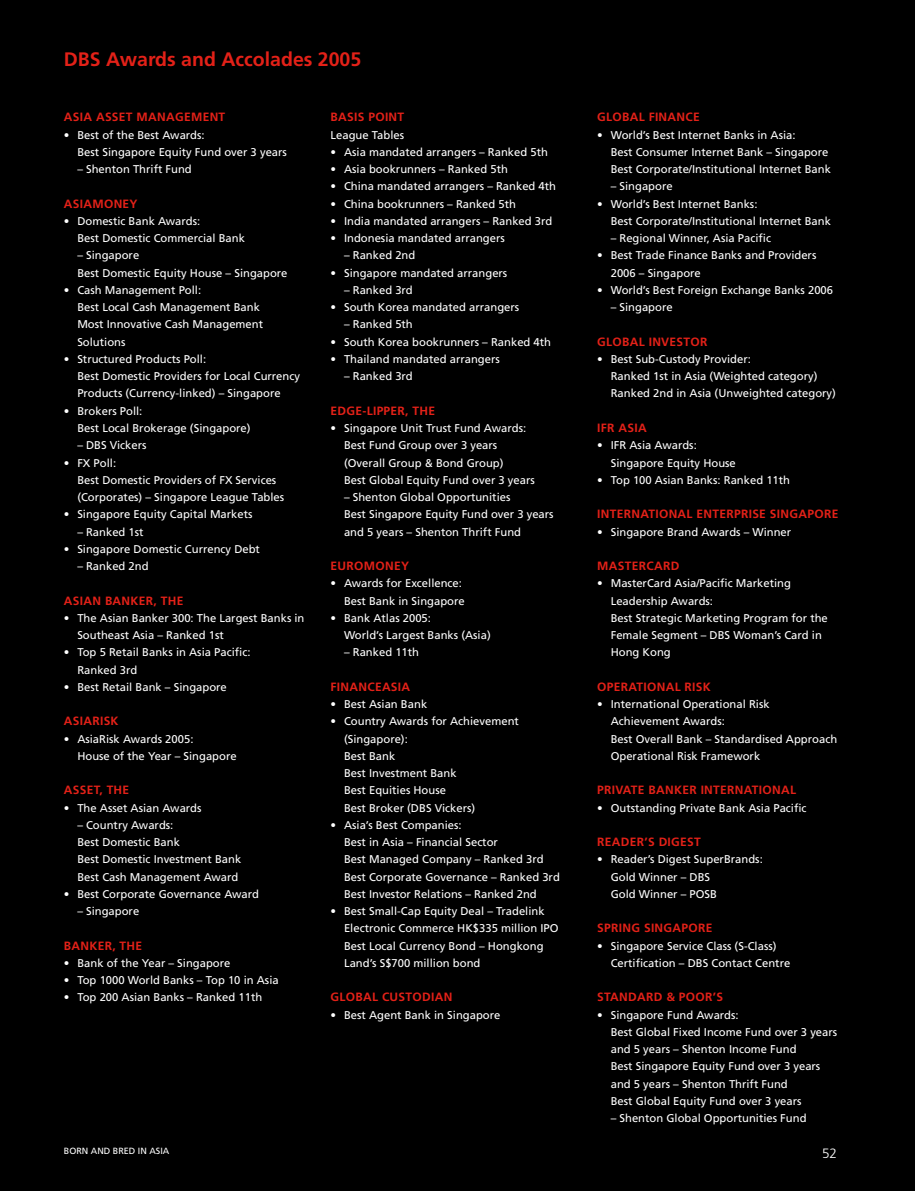
<style>
.page{position:relative;width:915px;height:1191px;background:#fff}
.page>*{position:absolute;margin:0;border:0;box-sizing:border-box;transform-origin:0 0}
.t1{font:700 19.5px "Frutiger";color:#e32118}
.t2{font:300 13.5px "Frutiger";color:#fff}
.t3{font:700 12px "Frutiger";letter-spacing:.025em;color:#e32118}
.t4{font:11.25px/17.2px "Frutiger";color:#fff}
.t5{font:9px "Frutiger";color:#fff}
</style>
<div class="page">
<div style="left:0;top:0;width:914px;height:1191px;background:#000"></div>
<h1 class="t1" style="left:64px;top:48px;width:299px">DBS AWARDS AND ACCOLADES 2005</h1>
<p class="t3" style="left:64px;top:110px;width:17px">ASIA</p>
<p class="t3" style="left:96px;top:110px;width:17px">ASSET</p>
<p class="t3" style="left:136px;top:110px;width:22px">MANAGEMENT</p>
<p class="t4" style="left:77px;top:126px;width:211px;text-indent:-14px">• Best of the Best Awards:<br>Best Singapore Equity Fund over 3 years</p>
<p class="t4" style="left:77px;top:160px;width:116px">– Shenton Thrift Fund</p>
<p class="t3" style="left:64px;top:196px;width:18px">ASIAMONEY</p>
<p class="t4" style="left:77px;top:212px;width:169px;text-indent:-14px">• Domestic Bank Awards:<br>Best Domestic Commercial Bank</p>
<p class="t4" style="left:77px;top:247px;width:212px">– Singapore<br>Best Domestic Equity House – Singapore</p>
<p class="t4" style="left:77px;top:281px;width:187px;text-indent:-14px">• Cash Management Poll:<br>Best Local Cash Management Bank<br>Most Innovative Cash Management<br>Solutions</p>
<p class="t4" style="left:77px;top:350px;width:224px;text-indent:-14px">• Structured Products Poll:<br>Best Domestic Providers for Local Currency<br>Products (Currency-linked) – Singapore</p>
<p class="t4" style="left:77px;top:402px;width:175px;text-indent:-14px">• Brokers Poll:<br>Best Local Brokerage (Singapore)</p>
<p class="t4" style="left:77px;top:436px;width:71px">– DBS Vickers</p>
<p class="t4" style="left:77px;top:454px;width:208px;text-indent:-14px">• FX Poll:<br>Best Domestic Providers of FX Services (Corporates) – Singapore League Tables</p>
<p class="t4" style="left:64px;top:505px;width:190px">• Singapore Equity Capital Markets</p>
<p class="t4" style="left:77px;top:523px;width:68px">– Ranked 1st</p>
<p class="t4" style="left:64px;top:540px;width:198px">• Singapore Domestic Currency Debt</p>
<p class="t4" style="left:77px;top:557px;width:73px">– Ranked 2nd</p>
<p class="t3" style="left:64px;top:593px;width:17px">ASIAN</p>
<p class="t3" style="left:105px;top:593px;width:17px">BANKER</p>
<p class="t3" style="left:153px;top:593px;width:23px">, THE</p>
<p class="t4" style="left:77px;top:609px;width:228px;text-indent:-14px">• The Asian Banker 300: The Largest Banks in<br>Southeast Asia – Ranked 1st</p>
<p class="t4" style="left:77px;top:643px;width:174px;text-indent:-13px">• Top 5 Retail Banks in Asia Pacific:<br>Ranked 3rd</p>
<p class="t4" style="left:64px;top:678px;width:164px">• Best Retail Bank – Singapore</p>
<p class="t3" style="left:64px;top:714px;width:44px">ASIARISK</p>
<p class="t4" style="left:77px;top:730px;width:161px;text-indent:-14px">• AsiaRisk Awards 2005:<br>House of the Year – Singapore</p>
<p class="t3" style="left:64px;top:783px;width:17px">ASSET</p>
<p class="t3" style="left:99px;top:783px;width:23px">, THE</p>
<p class="t4" style="left:64px;top:799px;width:139px">• The Asset Asian Awards</p>
<p class="t4" style="left:77px;top:816px;width:165px">– Country Awards:<br>Best Domestic Bank<br>Best Domestic Investment Bank<br>Best Cash Management Award</p>
<p class="t4" style="left:64px;top:885px;width:197px">• Best Corporate Governance Award</p>
<p class="t4" style="left:77px;top:902px;width:63px">– Singapore</p>
<p class="t3" style="left:64px;top:938px;width:17px">BANKER</p>
<p class="t3" style="left:112px;top:938px;width:23px">, THE</p>
<p class="t4" style="left:64px;top:954px;width:168px">• Bank of the Year – Singapore</p>
<p class="t4" style="left:64px;top:971px;width:216px">• Top 1000 World Banks – Top 10 in Asia</p>
<p class="t4" style="left:64px;top:988px;width:200px">• Top 200 Asian Banks – Ranked 11th</p>
<p class="t3" style="left:330px;top:110px;width:16px">BASIS</p>
<p class="t3" style="left:368px;top:110px;width:16px">POINT</p>
<p class="t4" style="left:330px;top:126px;width:75px">League Tables</p>
<p class="t4" style="left:330px;top:143px;width:219px">• Asia mandated arrangers – Ranked 5th</p>
<p class="t4" style="left:330px;top:160px;width:179px">• Asia bookrunners – Ranked 5th</p>
<p class="t4" style="left:330px;top:178px;width:227px">• China mandated arrangers – Ranked 4th</p>
<p class="t4" style="left:330px;top:195px;width:187px">• China bookrunners – Ranked 5th</p>
<p class="t4" style="left:330px;top:212px;width:223px">• India mandated arrangers – Ranked 3rd</p>
<p class="t4" style="left:330px;top:229px;width:176px">• Indonesia mandated arrangers</p>
<p class="t4" style="left:344px;top:247px;width:73px">– Ranked 2nd</p>
<p class="t4" style="left:330px;top:264px;width:178px">• Singapore mandated arrangers</p>
<p class="t4" style="left:344px;top:281px;width:70px">– Ranked 3rd</p>
<p class="t4" style="left:330px;top:298px;width:190px">• South Korea mandated arrangers</p>
<p class="t4" style="left:344px;top:316px;width:70px">– Ranked 5th</p>
<p class="t4" style="left:330px;top:333px;width:222px">• South Korea bookrunners – Ranked 4th</p>
<p class="t4" style="left:330px;top:350px;width:171px">• Thailand mandated arrangers</p>
<p class="t4" style="left:344px;top:367px;width:70px">– Ranked 3rd</p>
<p class="t3" style="left:330px;top:403px;width:16px">EDGE</p>
<p class="t3" style="left:362px;top:403px;width:18px">-LIPPER</p>
<p class="t3" style="left:405px;top:403px;width:23px">, THE</p>
<p class="t4" style="left:344px;top:419px;width:192px;text-indent:-13px">• Singapore Unit Trust Fund Awards:<br>Best Fund Group over 3 years (Overall Group &amp; Bond Group)<br>Best Global Equity Fund over 3 years</p>
<p class="t4" style="left:344px;top:488px;width:211px">– Shenton Global Opportunities<br>Best Singapore Equity Fund over 3 years and 5 years – Shenton Thrift Fund</p>
<p class="t3" style="left:330px;top:559px;width:17px">EUROMONEY</p>
<p class="t4" style="left:330px;top:574px;width:136px;text-align:right">• Awards for Excellence:<br>Best Bank in Singapore</p>
<p class="t4" style="left:344px;top:609px;width:148px;text-indent:-14px">• Bank Atlas 2005:<br>World’s Largest Banks (Asia)</p>
<p class="t4" style="left:344px;top:643px;width:77px">– Ranked 11th</p>
<p class="t3" style="left:330px;top:679px;width:15px">FINANCE</p>
<p class="t3" style="left:382px;top:679px;width:17px">ASIA</p>
<p class="t4" style="left:330px;top:695px;width:98px">• Best Asian Bank</p>
<p class="t4" style="left:344px;top:712px;width:176px;text-indent:-14px">• Country Awards for Achievement (Singapore):<br>Best Bank<br>Best Investment Bank<br>Best Equities House<br>Best Broker (DBS Vickers)</p>
<p class="t4" style="left:344px;top:816px;width:217px;text-indent:-14px">• Asia’s Best Companies:<br>Best in Asia – Financial Sector<br>Best Managed Company – Ranked 3rd<br>Best Corporate Governance – Ranked 3rd<br>Best Investor Relations – Ranked 2nd</p>
<p class="t4" style="left:344px;top:902px;width:216px;text-indent:-14px">• Best Small-Cap Equity Deal – Tradelink Electronic Commerce HK$335 million IPO Best Local Currency Bond – Hongkong Land’s S$700 million bond</p>
<p class="t3" style="left:330px;top:990px;width:18px">GLOBAL</p>
<p class="t3" style="left:382px;top:990px;width:17px">CUSTODIAN</p>
<p class="t4" style="left:330px;top:1006px;width:171px">• Best Agent Bank in Singapore</p>
<p class="t3" style="left:597px;top:110px;width:18px">GLOBAL</p>
<p class="t3" style="left:648px;top:110px;width:15px">FINANCE</p>
<p class="t4" style="left:610px;top:126px;width:222px;text-indent:-14px">• World’s Best Internet Banks in Asia:<br>Best Consumer Internet Bank – Singapore<br>Best Corporate/Institutional Internet Bank</p>
<p class="t4" style="left:610px;top:178px;width:63px">– Singapore</p>
<p class="t4" style="left:610px;top:195px;width:222px;text-indent:-14px">• World’s Best Internet Banks:<br>Best Corporate/Institutional Internet Bank</p>
<p class="t4" style="left:610px;top:229px;width:162px">– Regional Winner, Asia Pacific</p>
<p class="t4" style="left:610px;top:247px;width:207px;text-indent:-14px">• Best Trade Finance Banks and Providers<br>2006 – Singapore</p>
<p class="t4" style="left:597px;top:281px;width:237px">• World’s Best Foreign Exchange Banks 2006</p>
<p class="t4" style="left:610px;top:298px;width:63px">– Singapore</p>
<p class="t3" style="left:597px;top:334px;width:18px">GLOBAL</p>
<p class="t3" style="left:648px;top:334px;width:13px">INVESTOR</p>
<p class="t4" style="left:610px;top:350px;width:227px;text-indent:-14px">• Best Sub-Custody Provider:<br>Ranked 1st in Asia (Weighted category)<br>Ranked 2nd in Asia (Unweighted category)</p>
<p class="t3" style="left:597px;top:421px;width:38px">IFR ASIA</p>
<p class="t4" style="left:610px;top:436px;width:127px;text-indent:-14px">• IFR Asia Awards:<br>Singapore Equity House</p>
<p class="t4" style="left:597px;top:471px;width:194px">• Top 100 Asian Banks: Ranked 11th</p>
<p class="t3" style="left:597px;top:507px;width:13px">INTERNATIONAL</p>
<p class="t3" style="left:696px;top:507px;width:15px">ENTERPRISE</p>
<p class="t3" style="left:769px;top:507px;width:16px">SINGAPORE</p>
<p class="t4" style="left:597px;top:523px;width:195px">• Singapore Brand Awards – Winner</p>
<p class="t3" style="left:597px;top:559px;width:21px">MASTER</p>
<p class="t3" style="left:646px;top:559px;width:17px">CARD</p>
<p class="t4" style="left:610px;top:574px;width:218px;text-indent:-14px">• MasterCard Asia/Pacific Marketing<br>Leadership Awards:<br>Best Strategic Marketing Program for the<br>Female Segment – DBS Woman’s Card in<br>Hong Kong</p>
<p class="t3" style="left:597px;top:679px;width:18px">OPERATIONAL</p>
<p class="t3" style="left:684px;top:679px;width:15px">RISK</p>
<p class="t4" style="left:610px;top:695px;width:228px;text-indent:-13px">• International Operational Risk<br>Achievement Awards:<br>Best Overall Bank – Standardised Approach<br>Operational Risk Framework</p>
<p class="t3" style="left:597px;top:783px;width:15px">PRIVATE</p>
<p class="t3" style="left:648px;top:783px;width:17px">BANKER</p>
<p class="t3" style="left:700px;top:783px;width:13px">INTERNATIONAL</p>
<p class="t4" style="left:597px;top:799px;width:211px">• Outstanding Private Bank Asia Pacific</p>
<p class="t3" style="left:597px;top:835px;width:17px">READER</p>
<p class="t3" style="left:644px;top:835px;width:31px">’S DIGEST</p>
<p class="t4" style="left:610px;top:850px;width:153px;text-indent:-14px">• Reader’s Digest SuperBrands:<br>Gold Winner – DBS<br>Gold Winner – POSB</p>
<p class="t3" style="left:597px;top:921px;width:63px">SPRING SINGAPORE</p>
<p class="t4" style="left:610px;top:937px;width:181px;text-indent:-14px">• Singapore Service Class (S-Class)<br>Certification – DBS Contact Centre</p>
<p class="t3" style="left:597px;top:990px;width:17px">STANDARD</p>
<p class="t3" style="left:666px;top:990px;width:30px">&amp; POOR</p>
<p class="t3" style="left:712px;top:990px;width:10px">’S</p>
<p class="t4" style="left:610px;top:1006px;width:228px;text-indent:-13px">• Singapore Fund Awards:<br>Best Global Fixed Income Fund over 3 years and 5 years – Shenton Income Fund<br>Best Singapore Equity Fund over 3 years and 5 years – Shenton Thrift Fund<br>Best Global Equity Fund over 3 years</p>
<p class="t4" style="left:610px;top:1109px;width:197px">– Shenton Global Opportunities Fund</p>
<p class="t5" style="left:64px;top:1145px;width:107px">BORN AND BRED IN ASIA</p>
<p class="t2" style="left:821px;top:1145px;width:17px">52</p>
</div>
